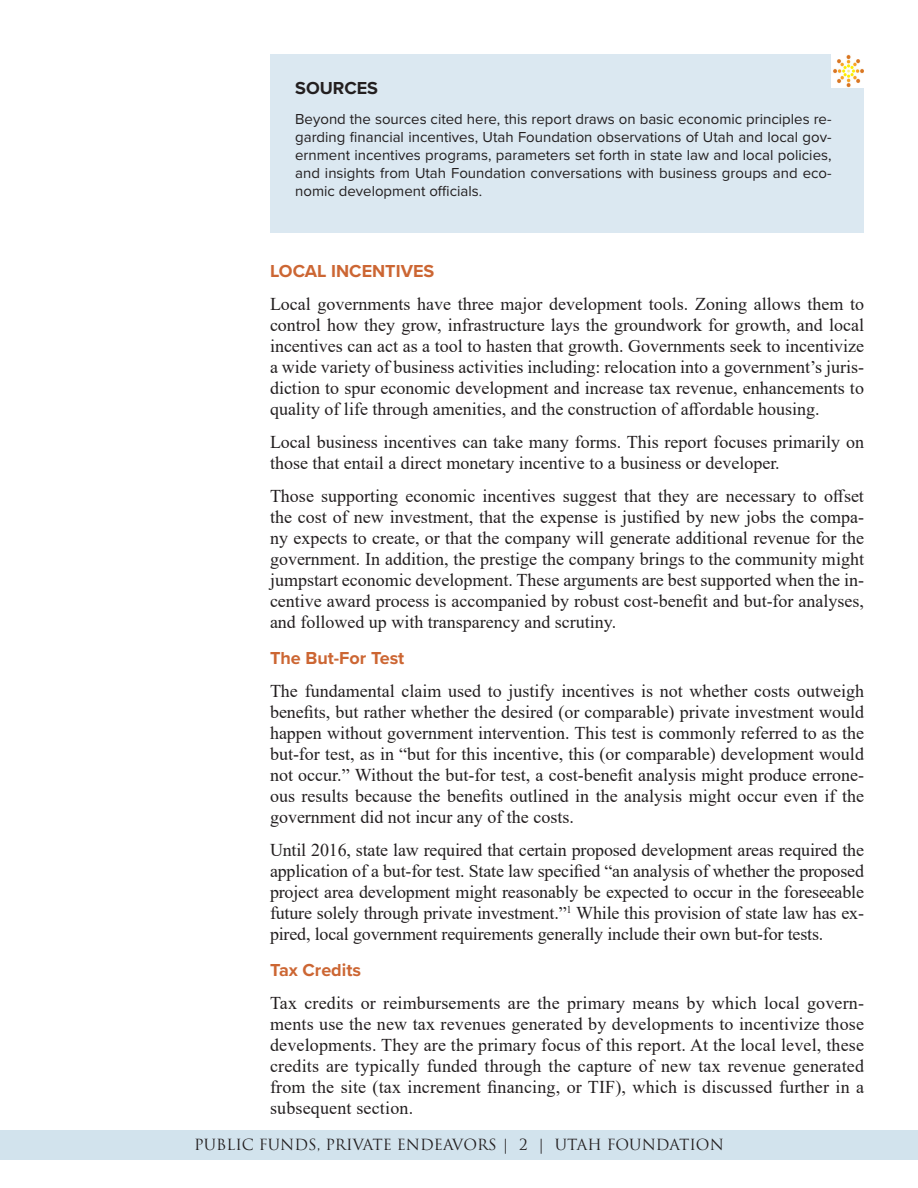
<style>
.page{position:relative;width:918px;height:1188px;background:#fff}
.page>*{position:absolute;margin:0;border:0;box-sizing:border-box;transform-origin:0 0}
.t1{font:18px/21px "Times New Roman";color:#231f20;text-align:justify}
.Heading_2{font:700 18px "Proxima Nova";color:#c63}
.Heading_1{font:700 18px "Proxima Nova";color:#c63}
.t2{font:700 18px "Proxima Nova";color:#231f20}
.Call-out-box_Paragra{font:15px/18px "Proxima Nova";color:#231f20;text-align:justify}
.t3{font:15px "Trajan Pro";color:#231f20}
</style>
<div class="page">
<div style="left:0;top:1130px;width:918px;height:30px;background:#d2e3ed"></div>
<div style="left:270px;top:54px;width:594px;height:178px;background:#dbe8f1"></div>
<img style="left:831px;top:54px;width:33px;height:34px">
<p class="t2" style="left:295px;top:75px;width:84px">SOURCES</p>
<p class="Call-out-box_Paragra" style="left:295px;top:109px;width:538px">Beyond the sources cited here, this report draws on basic economic principles re&shy;garding financial incentives, Utah Foundation observations of Utah and local gov&shy;ernment incentives programs, parameters set forth in state law and local policies, and insights from Utah Foundation conversations with business groups and eco&shy;nomic development officials.</p>
<p class="Heading_1" style="left:270px;top:258px;width:166px">LOCAL INCENTIVES</p>
<p class="t1" style="left:270px;top:293px;width:596px">Local governments have three major development tools. Zoning allows them to control how they grow, infrastructure lays the groundwork for growth, and local incentives can act as a tool to hasten that growth. Governments seek to incentivize a wide variety of business activities including: relocation into a government’s juris&shy;diction to spur economic development and increase tax revenue, enhancements to quality of life through amenities, and the construction of affordable housing.</p>
<p class="t1" style="left:270px;top:431px;width:596px">Local business incentives can take many forms. This report focuses primarily on those that entail a direct monetary incentive to a business or developer.</p>
<p class="t1" style="left:270px;top:485px;width:596px">Those supporting economic incentives suggest that they are necessary to offset the cost of new investment, that the expense is justified by new jobs the compa&shy;ny expects to create, or that the company will generate additional revenue for the government. In addition, the prestige the company brings to the community might jumpstart economic development. These arguments are best supported when the in&shy;centive award process is accompanied by robust cost-benefit and but-for analyses, and followed up with transparency and scrutiny.</p>
<p class="Heading_2" style="left:270px;top:645px;width:136px">The But-For Test</p>
<p class="t1" style="left:270px;top:680px;width:596px">The fundamental claim used to justify incentives is not whether costs outweigh benefits, but rather whether the desired (or comparable) private investment would happen without government intervention. This test is commonly referred to as the but-for test, as in “but for this incentive, this (or comparable) development would not occur.” Without the but-for test, a cost-benefit analysis might produce errone&shy;ous results because the benefits outlined in the analysis might occur even if the government did not incur any of the costs.</p>
<p class="t1" style="left:270px;top:839px;width:596px">Until 2016, state law required that certain proposed development areas required the application of a but-for test. State law specified “an analysis of whether the proposed project area development might reasonably be expected to occur in the foreseeable future solely through private investment.”<sup>1</sup> While this provision of state law has ex&shy;pired, local government requirements generally include their own but-for tests.</p>
<p class="Heading_2" style="left:270px;top:957px;width:93px">Tax Credits</p>
<p class="t1" style="left:270px;top:992px;width:596px">Tax credits or reimbursements are the primary means by which local govern&shy;ments use the new tax revenues generated by developments to incentivize those developments. They are the primary focus of this report. At the local level, these credits are typically funded through the capture of new tax revenue generated from the site (tax increment financing, or TIF), which is discussed further in a subsequent section.</p>
<p class="t3" style="left:194px;top:1135px;width:531px">PUBLIC FUNDS, PRIVATE ENDEAVORS | 2 | UTAH FOUNDATION</p>
</div>
